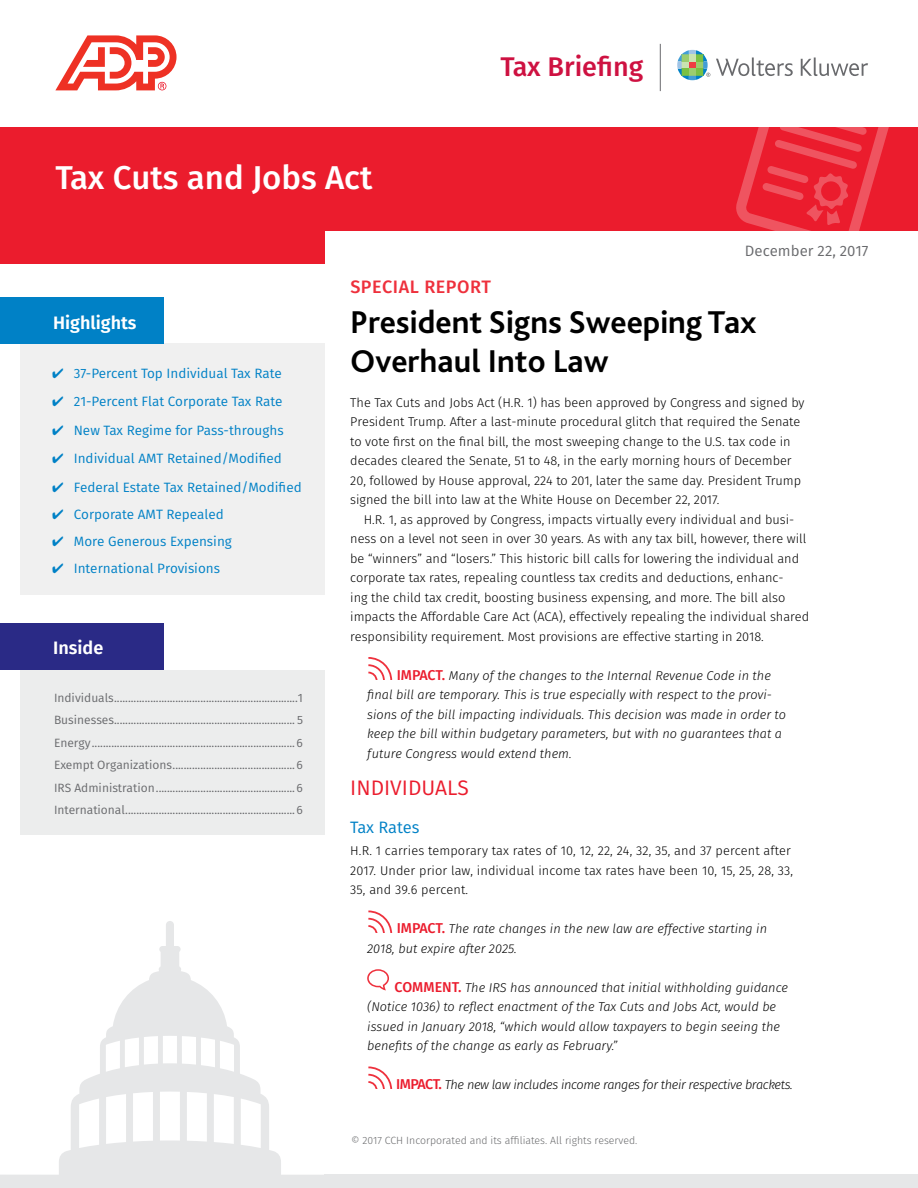
<style>
.page{position:relative;width:918px;height:1188px;background:#fff}
.page>*{position:absolute;margin:0;border:0;box-sizing:border-box;transform-origin:0 0}
.H1_A{font:700 33px/39.6px "Bliss 2";color:#000}
.t1{font:500 33px "Fira Sans";color:#fff}
.t2{font:500 27px "Fira Sans";color:#ce1141}
.t3{font:21px "Fira Sans";color:#eb1c2d}
.t4{font:600 18px "Fira Sans";color:#fff}
.Kicker{font:500 18px "Fira Sans";letter-spacing:.03em;color:#ee303c}
.t5{font:16.5px "Fira Sans";letter-spacing:-.01em;color:#0081c6}
.t6{font:15px "Fira Sans";color:#696a6d}
.Highlights{font:13.5px "Fira Sans";color:#0081c6}
.Body_A_f{font:300 12.75px/19.5px "Fira Sans";color:#000}
.Body_A{font:300 12.75px/19.5px "Fira Sans";color:#000}
.Body_B{font:italic 300 12.75px/19.5px "Fira Sans";color:#000}
.Body_B_ii{font:italic 300 12.75px/19.5px "Fira Sans";color:#000}
.Body_B_ii-2{font:italic 300 12.75px "Fira Sans";letter-spacing:-.03em;color:#000}
.t7{font:12px/22.5px "Fira Sans";color:#696a6d;text-align:justify}
.t8{font:300 10.5px "Fira Sans";color:#696a6c}
.s1{font-weight:500;font-style:normal;font-size:14.25px;color:#eb1c2d}
</style>
<div class="page">
<svg style="left:0;top:921px;width:335px;height:267px"></svg>
<div style="left:325px;top:1175px;width:593px;height:13px;background:#e6e7e8"></div>
<div style="left:0;top:127px;width:918px;height:104px;background:#eb1c2d"></div>
<svg style="left:736px;top:127px;width:153px;height:103px"></svg>
<div style="left:0;top:198px;width:325px;height:66px;background:#eb1c2d"></div>
<div style="left:20px;top:344px;width:305px;height:251px;background:#f0f0f0"></div>
<div style="left:20px;top:670px;width:305px;height:165px;background:#e6e7e8"></div>
<div style="left:0;top:623px;width:164px;height:47px;background:#2a2a86"></div>
<div style="left:0;top:297px;width:164px;height:47px;background:#0081c6"></div>
<svg style="left:368px;top:657px;width:24px;height:23px"></svg>
<svg style="left:368px;top:910px;width:24px;height:23px"></svg>
<svg style="left:367px;top:969px;width:22px;height:21px"></svg>
<svg style="left:368px;top:1066px;width:24px;height:23px"></svg>
<svg style="left:716px;top:57px;width:77px;height:19px"></svg>
<svg style="left:801px;top:57px;width:67px;height:19px"></svg>
<svg style="left:677px;top:50px;width:33px;height:30px"></svg>
<hr style="left:660px;top:44px;width:1px;height:47px;background:#696a6d">
<svg style="left:55px;top:35px;width:122px;height:55px"></svg>
<h1 class="t1" style="left:55px;top:151px;width:319px">Tax Cuts and Jobs Act</h1>
<p class="t2" style="left:501px;top:45px;width:144px">Tax Briefing</p>
<p class="t6" style="left:745px;top:240px;width:125px">December 22, 2017</p>
<p class="t4" style="left:53px;top:308px;width:85px">Highlights</p>
<p class="Highlights" style="left:52px;top:363px;width:231px">✔ 37-Percent Top Individual Tax Rate</p>
<p class="Highlights" style="left:52px;top:391px;width:232px">✔ 21-Percent Flat Corporate Tax Rate</p>
<p class="Highlights" style="left:52px;top:420px;width:233px">✔ New Tax Regime for Pass-throughs</p>
<p class="Highlights" style="left:52px;top:448px;width:231px">✔ Individual AMT Retained/Modified</p>
<p class="Highlights" style="left:52px;top:477px;width:251px">✔ Federal Estate Tax Retained/Modified</p>
<p class="Highlights" style="left:52px;top:504px;width:173px">✔ Corporate AMT Repealed</p>
<p class="Highlights" style="left:52px;top:531px;width:181px">✔ More Generous Expensing</p>
<p class="Highlights" style="left:52px;top:558px;width:169px">✔ International Provisions</p>
<h3 class="t4" style="left:53px;top:633px;width:52px">Inside</h3>
<p class="t7" style="left:54px;top:686px;width:251px">Individuals..................................................................1<br>Businesses................................................................. 5<br>Energy.........................................................................6<br>Exempt Organizations............................................6<br>IRS Administration..................................................6<br>International.............................................................6</p>
<p class="Kicker" style="left:350px;top:272px;width:142px">SPECIAL REPORT</p>
<p class="H1_A" style="left:350px;top:301px;width:408px">President Signs Sweeping Tax<br>Overhaul Into Law</p>
<p class="Body_A_f" style="left:350px;top:392px;width:456px">The Tax Cuts and Jobs Act (H.R. 1) has been approved by Congress and signed by President Trump. After a last-minute procedural glitch that required the Senate to vote first on the final bill, the most sweeping change to the U.S. tax code in decades cleared the Senate, 51 to 48, in the early morning hours of December 20, followed by House approval, 224 to 201, later the same day. President Trump signed the bill into law at the White House on December 22, 2017.</p>
<p class="Body_A" style="left:350px;top:509px;width:460px;text-indent:14px">H.R. 1, as approved by Congress, impacts virtually every individual and busi&shy;ness on a level not seen in over 30 years. As with any tax bill, however, there will be “winners” and “losers.” This historic bill calls for lowering the individual and corporate tax rates, repealing countless tax credits and deductions, enhanc-<br>ing the child tax credit, boosting business expensing, and more. The bill also impacts the Affordable Care Act (ACA), effectively repealing the individual shared responsibility requirement. Most provisions are effective starting in 2018.</p>
<p class="Body_B" style="left:367px;top:665px;width:420px;text-indent:29px"><span class="s1">IMPACT.</span> Many of the changes to the Internal Revenue Code in the final bill are temporary. This is true especially with respect to the provi&shy;sions of the bill impacting individuals. This decision was made in order to keep the bill within budgetary parameters, but with no guarantees that a future Congress would extend them.</p>
<h2 class="t3" style="left:350px;top:772px;width:120px">INDIVIDUALS</h2>
<h3 class="t5" style="left:350px;top:814px;width:71px">Tax Rates</h3>
<p class="Body_A_f" style="left:350px;top:841px;width:444px">H.R. 1 carries temporary tax rates of 10, 12, 22, 24, 32, 35, and 37 percent after<br>2017. Under prior law, individual income tax rates have been 10, 15, 25, 28, 33,<br>35, and 39.6 percent.</p>
<p class="Body_B" style="left:367px;top:919px;width:401px;text-indent:29px"><span class="s1">IMPACT.</span> The rate changes in the new law are effective starting in<br>2018, but expire after 2025.</p>
<p class="Body_B_ii" style="left:367px;top:977px;width:422px;text-indent:27px"><span class="s1">COMMENT.</span> The IRS has announced that initial withholding guidance (Notice 1036) to reflect enactment of the Tax Cuts and Jobs Act, would be issued in January 2018, “which would allow taxpayers to begin seeing the benefits of the change as early as February.”</p>
<p class="Body_B_ii-2" style="left:396px;top:1076px;width:398px"><span class="s1">IMPACT.</span> The new law includes income ranges for their respective brackets.</p>
<p class="t8" style="left:351px;top:1133px;width:288px">© 2017 CCH Incorporated and its affiliates. All rights reserved.</p>
</div>
